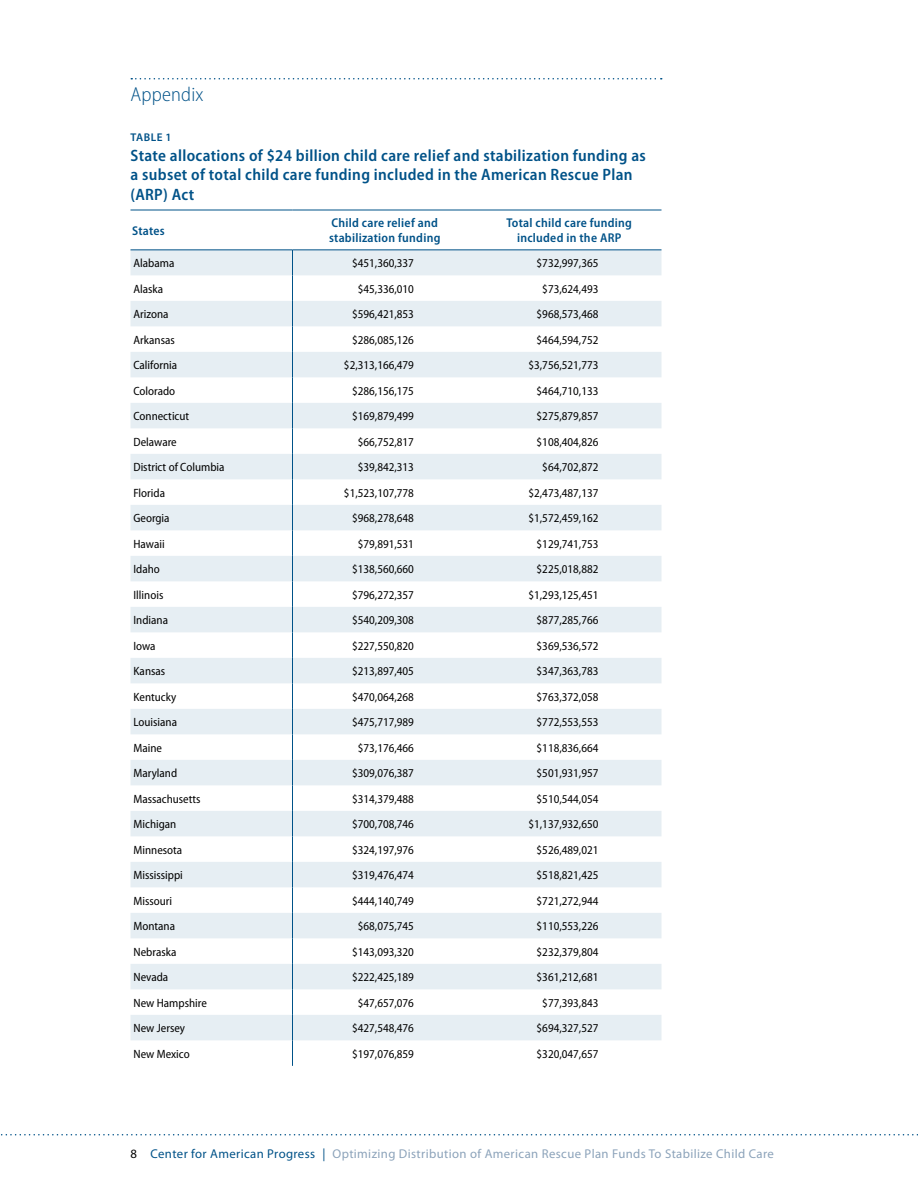
<style>
.page{position:relative;width:918px;height:1188px;background:#fff}
.page>*{position:absolute;margin:0;border:0;box-sizing:border-box;transform-origin:0 0}
.t1{font:300 semi-condensed 20.25px "Myriad Pro";letter-spacing:.01em;color:#005288}
.t2{font:600 semi-condensed 16.5px/19.5px "Myriad Pro";letter-spacing:.02em;color:#005288}
.t3{font:12.75px "Myriad Pro";letter-spacing:.03em;color:#8ca3ba}
.t4{font:600 semi-condensed 12.75px/15.3px "Myriad Pro";letter-spacing:.02em;color:#005288}
.t5{font:semi-condensed 12px "Myriad Pro";color:#000}
.t6{font:600 11.25px "Myriad Pro";letter-spacing:.04em;color:#005288}
.s1{color:#000}
.s2{color:#005288}
</style>
<div class="page">
<svg style="left:1px;top:1134px;width:917px;height:2px"></svg>
<svg style="left:131px;top:78px;width:531px;height:2px"></svg>
<svg style="left:130px;top:251px;width:532px;height:789px;fill:#e6eef3"></svg>
<hr style="left:292px;top:210px;width:185px;height:1px;background:#005288">
<hr style="left:477px;top:210px;width:185px;height:1px;background:#005288">
<hr style="left:130px;top:250px;width:162px;height:1px;background:#005288">
<hr style="left:292px;top:250px;width:185px;height:1px;background:#005288">
<hr style="left:477px;top:250px;width:185px;height:1px;background:#005288">
<hr style="left:130px;top:210px;width:162px;height:1px;background:#005288">
<svg style="left:292px;top:251px;width:1px;height:815px"></svg>
<h1 class="t1" style="left:130px;top:83px;width:74px">Appendix</h1>
<p class="t6" style="left:131px;top:131px;width:42px">TABLE 1</p>
<h2 class="t2" style="left:130px;top:146px;width:517px">State allocations of $24 billion child care relief and stabilization funding as a subset of total child care funding included in the American Rescue Plan (ARP) Act</h2>
<p class="t4" style="left:132px;top:223px;width:34px">States</p>
<p class="t4" style="left:329px;top:215px;width:113px">Child care relief and stabilization funding</p>
<p class="t4" style="left:506px;top:215px;width:127px;text-align:center">Total child care funding included in the ARP</p>
<p class="t5" style="left:134px;top:257px;width:42px">Alabama</p>
<p class="t5" style="left:352px;top:257px;width:63px">$451,360,337</p>
<p class="t5" style="left:537px;top:257px;width:63px">$732,997,365</p>
<p class="t5" style="left:134px;top:282px;width:31px">Alaska</p>
<p class="t5" style="left:358px;top:282px;width:58px">$45,336,010</p>
<p class="t5" style="left:542px;top:282px;width:58px">$73,624,493</p>
<p class="t5" style="left:134px;top:308px;width:37px">Arizona</p>
<p class="t5" style="left:352px;top:308px;width:63px">$596,421,853</p>
<p class="t5" style="left:537px;top:308px;width:63px">$968,573,468</p>
<p class="t5" style="left:134px;top:333px;width:43px">Arkansas</p>
<p class="t5" style="left:352px;top:333px;width:63px">$286,085,126</p>
<p class="t5" style="left:537px;top:333px;width:63px">$464,594,752</p>
<p class="t5" style="left:134px;top:359px;width:45px">California</p>
<p class="t5" style="left:344px;top:359px;width:72px">$2,313,166,479</p>
<p class="t5" style="left:528px;top:359px;width:72px">$3,756,521,773</p>
<p class="t5" style="left:134px;top:384px;width:43px">Colorado</p>
<p class="t5" style="left:352px;top:384px;width:63px">$286,156,175</p>
<p class="t5" style="left:537px;top:384px;width:63px">$464,710,133</p>
<p class="t5" style="left:134px;top:410px;width:57px">Connecticut</p>
<p class="t5" style="left:352px;top:410px;width:63px">$169,879,499</p>
<p class="t5" style="left:537px;top:410px;width:63px">$275,879,857</p>
<p class="t5" style="left:134px;top:435px;width:45px">Delaware</p>
<p class="t5" style="left:358px;top:435px;width:58px">$66,752,817</p>
<p class="t5" style="left:537px;top:435px;width:63px">$108,404,826</p>
<p class="t5" style="left:134px;top:461px;width:93px">District of Columbia</p>
<p class="t5" style="left:358px;top:461px;width:58px">$39,842,313</p>
<p class="t5" style="left:542px;top:461px;width:58px">$64,702,872</p>
<p class="t5" style="left:134px;top:486px;width:33px">Florida</p>
<p class="t5" style="left:344px;top:486px;width:72px">$1,523,107,778</p>
<p class="t5" style="left:528px;top:486px;width:72px">$2,473,487,137</p>
<p class="t5" style="left:134px;top:512px;width:38px">Georgia</p>
<p class="t5" style="left:352px;top:512px;width:63px">$968,278,648</p>
<p class="t5" style="left:528px;top:512px;width:72px">$1,572,459,162</p>
<p class="t5" style="left:134px;top:537px;width:33px">Hawaii</p>
<p class="t5" style="left:358px;top:537px;width:58px">$79,891,531</p>
<p class="t5" style="left:537px;top:537px;width:63px">$129,741,753</p>
<p class="t5" style="left:134px;top:563px;width:28px">Idaho</p>
<p class="t5" style="left:352px;top:563px;width:63px">$138,560,660</p>
<p class="t5" style="left:537px;top:563px;width:63px">$225,018,882</p>
<p class="t5" style="left:134px;top:588px;width:31px">Illinois</p>
<p class="t5" style="left:352px;top:588px;width:63px">$796,272,357</p>
<p class="t5" style="left:528px;top:588px;width:72px">$1,293,125,451</p>
<p class="t5" style="left:134px;top:614px;width:36px">Indiana</p>
<p class="t5" style="left:352px;top:614px;width:63px">$540,209,308</p>
<p class="t5" style="left:537px;top:614px;width:63px">$877,285,766</p>
<p class="t5" style="left:134px;top:639px;width:24px">Iowa</p>
<p class="t5" style="left:352px;top:639px;width:63px">$227,550,820</p>
<p class="t5" style="left:537px;top:639px;width:63px">$369,536,572</p>
<p class="t5" style="left:134px;top:665px;width:33px">Kansas</p>
<p class="t5" style="left:352px;top:665px;width:63px">$213,897,405</p>
<p class="t5" style="left:537px;top:665px;width:63px">$347,363,783</p>
<p class="t5" style="left:134px;top:690px;width:44px">Kentucky</p>
<p class="t5" style="left:352px;top:690px;width:63px">$470,064,268</p>
<p class="t5" style="left:537px;top:690px;width:63px">$763,372,058</p>
<p class="t5" style="left:134px;top:716px;width:45px">Louisiana</p>
<p class="t5" style="left:352px;top:716px;width:63px">$475,717,989</p>
<p class="t5" style="left:537px;top:716px;width:63px">$772,553,553</p>
<p class="t5" style="left:134px;top:741px;width:30px">Maine</p>
<p class="t5" style="left:358px;top:741px;width:58px">$73,176,466</p>
<p class="t5" style="left:537px;top:741px;width:63px">$118,836,664</p>
<p class="t5" style="left:134px;top:767px;width:45px">Maryland</p>
<p class="t5" style="left:352px;top:767px;width:63px">$309,076,387</p>
<p class="t5" style="left:537px;top:767px;width:63px">$501,931,957</p>
<p class="t5" style="left:134px;top:792px;width:69px">Massachusetts</p>
<p class="t5" style="left:352px;top:792px;width:63px">$314,379,488</p>
<p class="t5" style="left:537px;top:792px;width:63px">$510,544,054</p>
<p class="t5" style="left:134px;top:818px;width:44px">Michigan</p>
<p class="t5" style="left:352px;top:818px;width:63px">$700,708,746</p>
<p class="t5" style="left:528px;top:818px;width:72px">$1,137,932,650</p>
<p class="t5" style="left:134px;top:843px;width:50px">Minnesota</p>
<p class="t5" style="left:352px;top:843px;width:63px">$324,197,976</p>
<p class="t5" style="left:537px;top:843px;width:63px">$526,489,021</p>
<p class="t5" style="left:134px;top:869px;width:51px">Mississippi</p>
<p class="t5" style="left:352px;top:869px;width:63px">$319,476,474</p>
<p class="t5" style="left:537px;top:869px;width:63px">$518,821,425</p>
<p class="t5" style="left:134px;top:894px;width:40px">Missouri</p>
<p class="t5" style="left:352px;top:894px;width:63px">$444,140,749</p>
<p class="t5" style="left:537px;top:894px;width:63px">$721,272,944</p>
<p class="t5" style="left:134px;top:920px;width:43px">Montana</p>
<p class="t5" style="left:358px;top:920px;width:58px">$68,075,745</p>
<p class="t5" style="left:537px;top:920px;width:63px">$110,553,226</p>
<p class="t5" style="left:134px;top:945px;width:44px">Nebraska</p>
<p class="t5" style="left:352px;top:945px;width:63px">$143,093,320</p>
<p class="t5" style="left:537px;top:945px;width:63px">$232,379,804</p>
<p class="t5" style="left:134px;top:971px;width:36px">Nevada</p>
<p class="t5" style="left:352px;top:971px;width:63px">$222,425,189</p>
<p class="t5" style="left:537px;top:971px;width:63px">$361,212,681</p>
<p class="t5" style="left:134px;top:996px;width:75px">New Hampshire</p>
<p class="t5" style="left:358px;top:996px;width:58px">$47,657,076</p>
<p class="t5" style="left:542px;top:996px;width:58px">$77,393,843</p>
<p class="t5" style="left:134px;top:1022px;width:53px">New Jersey</p>
<p class="t5" style="left:352px;top:1022px;width:63px">$427,548,476</p>
<p class="t5" style="left:537px;top:1022px;width:63px">$694,327,527</p>
<p class="t5" style="left:134px;top:1047px;width:58px">New Mexico</p>
<p class="t5" style="left:352px;top:1047px;width:63px">$197,076,859</p>
<p class="t5" style="left:537px;top:1047px;width:63px">$320,047,657</p>
<p class="t3" style="left:130px;top:1146px;width:645px"><span class="s1">8</span> <span class="s2">Center for American Progress |</span> Optimizing Distribution of American Rescue Plan Funds To Stabilize Child Care</p>
</div>
